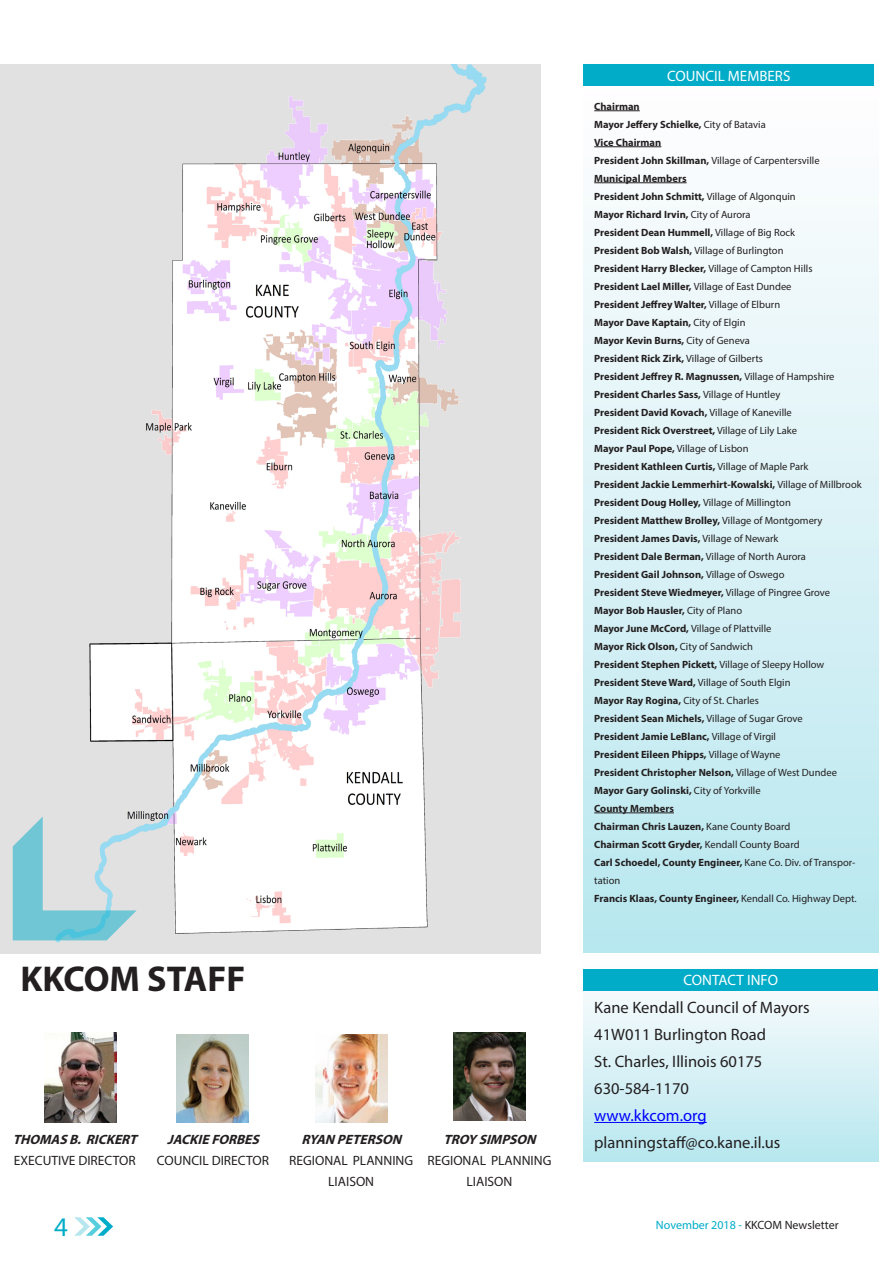
<style>
.page{position:relative;width:893px;height:1263px;background:#fff}
.page>*{position:absolute;margin:0;border:0;box-sizing:border-box;transform-origin:0 0}
._02_Article_Title{font:700 36px "Myriad Pro";color:#231f20}
.t1{font:27px "Myriad Pro";color:#00acc8}
.Body_Text{font:16.5px "Myriad Pro";color:#231f20}
.Body_Text-2{font:16.5px "Myriad Pro";color:#00f}
._09_Article_Name{font:15px "Myriad Pro";color:#fff}
.Body_Text-3{font:13.5px/21px "Myriad Pro";color:#231f20;text-align:center}
.Body_Text-4{font:italic 700 13.5px "Myriad Pro";color:#231f20}
.t2{font:12px "Myriad Pro";color:#231f20}
.t3{font:700 10.5px/18px "Myriad Pro";color:#231f20}
.t4{font:10.5px "Myriad Pro";color:#231f20}
.s1{font-weight:400}
.s2{font-weight:700}
.s3{color:#00acc8}
</style>
<div class="page">
<svg style="left:74px;top:1217px;width:39px;height:19px"></svg>
<img style="left:0;top:64px;width:540px;height:890px">
<svg style="left:13px;top:816px;width:124px;height:124px;background:#b3d6dc"></svg>
<div style="left:584px;top:54px;width:294px;height:900px;background:linear-gradient(to bottom,#fffeff,#b8e7ef)"></div>
<hr style="left:594px;top:110px;width:46px;height:1px;background:#231f20">
<hr style="left:594px;top:146px;width:67px;height:1px;background:#231f20">
<hr style="left:594px;top:182px;width:93px;height:1px;background:#231f20">
<hr style="left:594px;top:812px;width:80px;height:1px;background:#231f20">
<div style="left:584px;top:64px;width:290px;height:22px;background:#00acc8"></div>
<img style="left:177px;top:1034px;width:72px;height:88px">
<img style="left:45px;top:1032px;width:72px;height:90px">
<svg style="left:584px;top:990px;width:294px;height:171px;background:#d5f0f5"></svg>
<div style="left:584px;top:969px;width:294px;height:21px;background:#00acc8"></div>
<img style="left:315px;top:1034px;width:72px;height:88px">
<hr style="left:594px;top:1122px;width:113px;height:1px;background:#00f">
<img style="left:453px;top:1032px;width:72px;height:88px">
<p class="_09_Article_Name" style="left:667px;top:66px;width:125px">COUNCIL MEMBERS</p>
<p class="t3" style="left:594px;top:97px;width:47px">Chairman</p>
<p class="t3" style="left:594px;top:115px;width:173px">Mayor Jeffery Schielke, <span class="s1">City of Batavia</span></p>
<p class="t3" style="left:594px;top:133px;width:69px">Vice Chairman</p>
<p class="t4" style="left:594px;top:154px;width:227px"><span class="s2">President John Skillman,</span> Village of Carpentersville</p>
<p class="t3" style="left:594px;top:169px;width:94px">Municipal Members</p>
<p class="t3" style="left:594px;top:187px;width:203px">President John Schmitt, <span class="s1">Village of Algonquin</span></p>
<p class="t3" style="left:594px;top:205px;width:158px">Mayor Richard Irvin, <span class="s1">City of Aurora</span></p>
<p class="t3" style="left:594px;top:223px;width:202px">President Dean Hummell, <span class="s1">Village of Big Rock</span></p>
<p class="t4" style="left:594px;top:244px;width:191px"><span class="s2">President Bob Walsh,</span> Village of Burlington</p>
<p class="t3" style="left:594px;top:259px;width:220px">President Harry Blecker, <span class="s1">Village of Campton Hills</span></p>
<p class="t3" style="left:594px;top:277px;width:199px">President Lael Miller, <span class="s1">Village of East Dundee</span></p>
<p class="t3" style="left:594px;top:295px;width:187px">President Jeffrey Walter, <span class="s1">Village of Elburn</span></p>
<p class="t3" style="left:594px;top:313px;width:153px">Mayor Dave Kaptain, <span class="s1">City of Elgin</span></p>
<p class="t3" style="left:594px;top:331px;width:157px">Mayor Kevin Burns, <span class="s1">City of Geneva</span></p>
<p class="t3" style="left:594px;top:349px;width:170px">President Rick Zirk, <span class="s1">Village of Gilberts</span></p>
<p class="t3" style="left:594px;top:367px;width:242px">President Jeffrey R. Magnussen, <span class="s1">Village of Hampshire</span></p>
<p class="t3" style="left:594px;top:385px;width:188px">President Charles Sass, <span class="s1">Village of Huntley</span></p>
<p class="t3" style="left:594px;top:403px;width:199px">President David Kovach, <span class="s1">Village of Kaneville</span></p>
<p class="t3" style="left:594px;top:421px;width:204px">President Rick Overstreet, <span class="s1">Village of Lily Lake</span></p>
<p class="t4" style="left:594px;top:442px;width:156px"><span class="s2">Mayor Paul Pope,</span> Village of Lisbon</p>
<p class="t3" style="left:594px;top:457px;width:216px">President Kathleen Curtis, <span class="s1">Village of Maple Park</span></p>
<p class="t3" style="left:594px;top:475px;width:269px">President Jackie Lemmerhirt-Kowalski, <span class="s1">Village of Millbrook</span></p>
<p class="t3" style="left:594px;top:493px;width:198px">President Doug Holley, <span class="s1">Village of Millington</span></p>
<p class="t3" style="left:594px;top:511px;width:230px">President Matthew Brolley, <span class="s1">Village of Montgomery</span></p>
<p class="t3" style="left:594px;top:529px;width:186px">President James Davis, <span class="s1">Village of Newark</span></p>
<p class="t3" style="left:594px;top:547px;width:213px">President Dale Berman, <span class="s1">Village of North Aurora</span></p>
<p class="t3" style="left:594px;top:565px;width:192px">President Gail Johnson, <span class="s1">Village of Oswego</span></p>
<p class="t3" style="left:594px;top:583px;width:237px">President Steve Wiedmeyer, <span class="s1">Village of Pingree Grove</span></p>
<p class="t3" style="left:594px;top:601px;width:149px">Mayor Bob Hausler, <span class="s1">City of Plano</span></p>
<p class="t4" style="left:594px;top:622px;width:179px"><span class="s2">Mayor June McCord,</span> Village of Plattville</p>
<p class="t3" style="left:594px;top:637px;width:160px">Mayor Rick Olson, <span class="s1">City of Sandwich</span></p>
<p class="t3" style="left:594px;top:655px;width:231px">President Stephen Pickett, <span class="s1">Village of Sleepy Hollow</span></p>
<p class="t3" style="left:594px;top:673px;width:198px">President Steve Ward, <span class="s1">Village of South Elgin</span></p>
<p class="t4" style="left:594px;top:694px;width:166px"><span class="s2">Mayor Ray Rogina,</span> City of St. Charles</p>
<p class="t3" style="left:594px;top:709px;width:210px">President Sean Michels, <span class="s1">Village of Sugar Grove</span></p>
<p class="t3" style="left:594px;top:727px;width:183px">President Jamie LeBlanc, <span class="s1">Village of Virgil</span></p>
<p class="t3" style="left:594px;top:745px;width:188px">President Eileen Phipps, <span class="s1">Village of Wayne</span></p>
<p class="t3" style="left:594px;top:763px;width:244px">President Christopher Nelson, <span class="s1">Village of West Dundee</span></p>
<p class="t3" style="left:594px;top:781px;width:168px">Mayor Gary Golinski, <span class="s1">City of Yorkville</span></p>
<p class="t3" style="left:594px;top:799px;width:81px">County Members</p>
<p class="t3" style="left:594px;top:817px;width:198px">Chairman Chris Lauzen, <span class="s1">Kane County Board</span></p>
<p class="t3" style="left:594px;top:835px;width:207px">Chairman Scott Gryder, <span class="s1">Kendall County Board</span></p>
<p class="t3" style="left:594px;top:853px;width:263px">Carl Schoedel, County Engineer, <span class="s1">Kane Co. Div. of Transpor&shy;tation</span></p>
<p class="t3" style="left:594px;top:889px;width:264px">Francis Klaas, County Engineer, <span class="s1">Kendall Co. Highway Dept.</span></p>
<p class="_02_Article_Title" style="left:20px;top:956px;width:227px">KKCOM STAFF</p>
<p class="_09_Article_Name" style="left:683px;top:971px;width:96px">CONTACT INFO</p>
<p class="Body_Text-4" style="left:13px;top:1131px;width:130px">THOMASB.RICKERT</p>
<p class="Body_Text-3" style="left:14px;top:1150px;width:123px">EXECUTIVE DIRECTOR</p>
<p class="Body_Text-4" style="left:167px;top:1131px;width:98px">JACKIEFORBES</p>
<p class="Body_Text-3" style="left:157px;top:1150px;width:113px">COUNCIL DIRECTOR</p>
<p class="Body_Text-4" style="left:301px;top:1131px;width:106px">RYAN PETERSON</p>
<p class="Body_Text-3" style="left:289px;top:1150px;width:125px">REGIONAL PLANNING<br>LIAISON</p>
<p class="Body_Text" style="left:594px;top:997px;width:217px">Kane Kendall Council of Mayors</p>
<p class="Body_Text" style="left:594px;top:1024px;width:173px">41W011 Burlington Road</p>
<p class="Body_Text" style="left:594px;top:1051px;width:170px">St. Charles, Illinois 60175</p>
<p class="Body_Text" style="left:594px;top:1078px;width:96px">630-584-1170</p>
<p class="Body_Text-2" style="left:594px;top:1105px;width:114px">www.kkcom.org</p>
<p class="Body_Text-4" style="left:443px;top:1131px;width:98px">TROYSIMPSON</p>
<p class="Body_Text" style="left:594px;top:1132px;width:188px">planningstaff@co.kane.il.us</p>
<p class="Body_Text-3" style="left:427px;top:1150px;width:125px">REGIONAL PLANNING<br>LIAISON</p>
<h2 class="t1" style="left:54px;top:1210px;width:15px">4</h2>
<p class="t2" style="left:656px;top:1218px;width:184px"><span class="s3">November 2018 -</span> KKCOM Newsletter</p>
</div>
